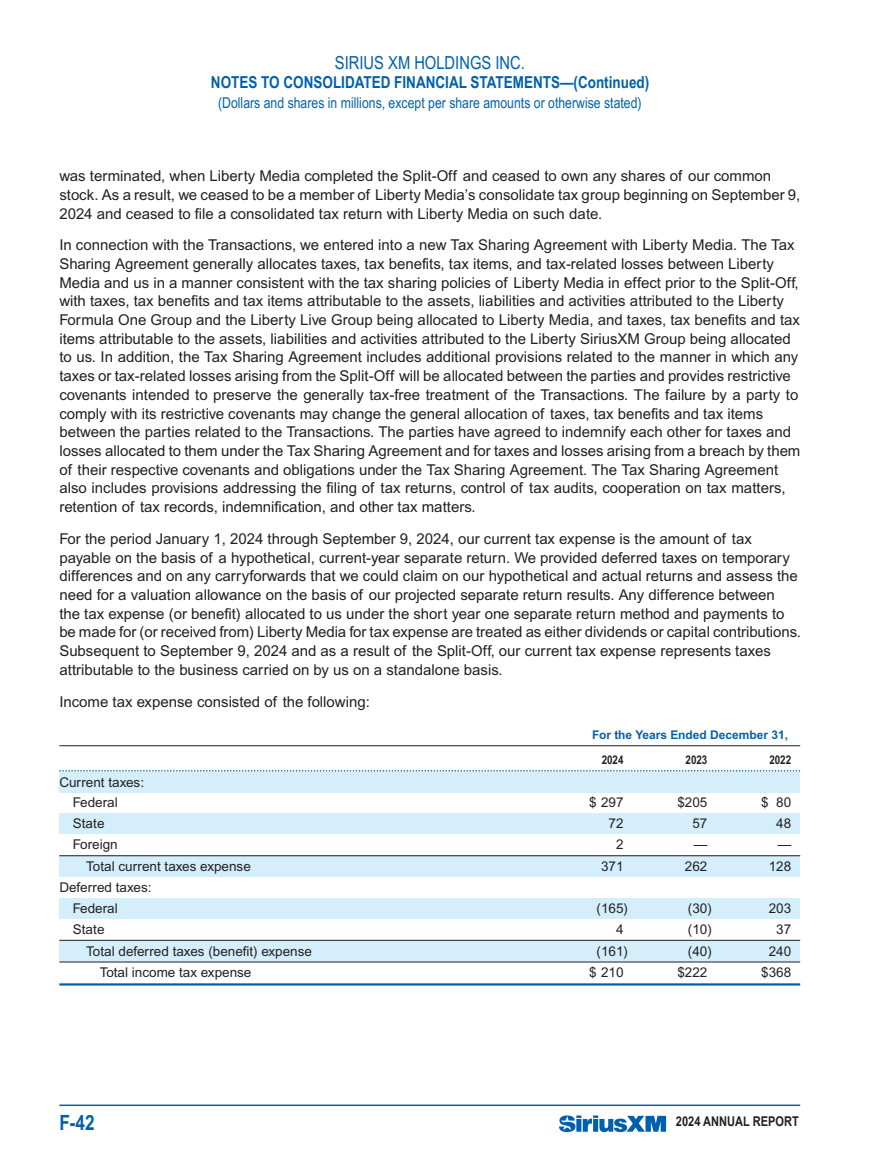
<style>
.page{position:relative;width:891px;height:1161px;background:#fff}
.page>*{position:absolute;margin:0;border:0;box-sizing:border-box;transform-origin:0 0}
.t1{font:700 21px "Nbrlkd Arial Narrow";color:#0160ad}
.t2{font:18px "Wxffjl Arial Narrow";color:#0160ad}
.t3{font:700 16.5px "Nbrlkd Arial Narrow";color:#0160ad}
.t4{font:15px/18.8px "Xltspm Arial MT Pro";color:#231f20}
.t5{font:15px "Wxffjl Arial Narrow";color:#0160ad}
.t6{font:13.5px/21px "Xltspm Arial MT Pro";color:#231f20}
.t7{font:700 13.5px "Nbrlkd Arial Narrow";color:#231f20}
.t8{font:700 12px "Dxjsln Arial MT Pro";color:#0160ad}
.t9{font:700 12px "Nbrlkd Arial Narrow";color:#231f20}
</style>
<div class="page">
<div style="left:59px;top:771px;width:741px;height:22px;background:#d4effb"></div>
<div style="left:59px;top:813px;width:741px;height:21px;background:#d4effb"></div>
<div style="left:59px;top:856px;width:741px;height:21px;background:#d4effb"></div>
<div style="left:59px;top:898px;width:741px;height:21px;background:#d4effb"></div>
<div style="left:59px;top:940px;width:741px;height:22px;background:#d4effb"></div>
<hr style="left:59px;top:745px;width:741px;height:1px;background:#231f20">
<svg style="left:59px;top:770px;width:741px;height:2px"></svg>
<hr style="left:59px;top:855px;width:741px;height:1px;background:#231f20">
<hr style="left:59px;top:940px;width:741px;height:1px;background:#231f20">
<hr style="left:59px;top:962px;width:741px;height:1px;background:#231f20">
<hr style="left:59px;top:983px;width:741px;height:3px;background:#0160ad">
<hr style="left:59px;top:1105px;width:741px;height:1px;background:#0160ad">
<svg style="left:559px;top:1115px;width:107px;height:17px"></svg>
<p class="t2" style="left:335px;top:52px;width:191px">SIRIUS XM HOLDINGS INC.</p>
<p class="t3" style="left:211px;top:73px;width:440px">NOTES TO CONSOLIDATED FINANCIAL STATEMENTS—(Continued)</p>
<p class="t5" style="left:218px;top:94px;width:425px">(Dollars and shares in millions, except per share amounts or otherwise stated)</p>
<p class="t4" style="left:59px;top:168px;width:743px">was terminated, when Liberty Media completed the Split-Off and ceased to own any shares of our common stock. As a result, we ceased to be a member of Liberty Media’s consolidate tax group beginning on September 9,<br>2024 and ceased to file a consolidated tax return with Liberty Media on such date.</p>
<p class="t4" style="left:59px;top:237px;width:743px">In connection with the Transactions, we entered into a new Tax Sharing Agreement with Liberty Media. The Tax Sharing Agreement generally allocates taxes, tax benefits, tax items, and tax-related losses between Liberty Media and us in a manner consistent with the tax sharing policies of Liberty Media in effect prior to the Split-Off, with taxes, tax benefits and tax items attributable to the assets, liabilities and activities attributed to the Liberty Formula One Group and the Liberty Live Group being allocated to Liberty Media, and taxes, tax benefits and tax items attributable to the assets, liabilities and activities attributed to the Liberty SiriusXM Group being allocated to us. In addition, the Tax Sharing Agreement includes additional provisions related to the manner in which any taxes or tax-related losses arising from the Split-Off will be allocated between the parties and provides restrictive covenants intended to preserve the generally tax-free treatment of the Transactions. The failure by a party to comply with its restrictive covenants may change the general allocation of taxes, tax benefits and tax items between the parties related to the Transactions. The parties have agreed to indemnify each other for taxes and losses allocated to them under the Tax Sharing Agreement and for taxes and losses arising from a breach by them of their respective covenants and obligations under the Tax Sharing Agreement. The Tax Sharing Agreement also includes provisions addressing the filing of tax returns, control of tax audits, cooperation on tax matters, retention of tax records, indemnification, and other tax matters.</p>
<p class="t4" style="left:59px;top:531px;width:743px">For the period January 1, 2024 through September 9, 2024, our current tax expense is the amount of tax payable on the basis of a hypothetical, current-year separate return. We provided deferred taxes on temporary differences and on any carryforwards that we could claim on our hypothetical and actual returns and assess the need for a valuation allowance on the basis of our projected separate return results. Any difference between<br>the tax expense (or benefit) allocated to us under the short year one separate return method and payments to be made for (or received from) Liberty Media for tax expense are treated as either dividends or capital contributions.<br>Subsequent to September 9, 2024 and as a result of the Split-Off, our current tax expense represents taxes attributable to the business carried on by us on a standalone basis.</p>
<p class="t4" style="left:59px;top:693px;width:312px">Income tax expense consisted of the following:</p>
<p class="t8" style="left:592px;top:731px;width:197px">For the Years Ended December 31,</p>
<p class="t9" style="left:602px;top:753px;width:23px">2024</p>
<p class="t9" style="left:686px;top:753px;width:23px">2023</p>
<p class="t9" style="left:769px;top:753px;width:23px">2022</p>
<p class="t6" style="left:73px;top:773px;width:73px;text-indent:-13px">Current taxes:<br>Federal</p>
<p class="t6" style="left:589px;top:794px;width:36px">$ 297</p>
<p class="t6" style="left:677px;top:794px;width:31px">$205</p>
<p class="t6" style="left:761px;top:794px;width:31px">$ 80</p>
<p class="t6" style="left:73px;top:815px;width:33px">State</p>
<p class="t6" style="left:609px;top:815px;width:16px">72</p>
<p class="t6" style="left:692px;top:815px;width:16px">57</p>
<p class="t6" style="left:776px;top:815px;width:16px">48</p>
<p class="t6" style="left:73px;top:836px;width:46px">Foreign</p>
<p class="t6" style="left:616px;top:836px;width:9px">2</p>
<p class="t6" style="left:694px;top:836px;width:15px">—</p>
<p class="t6" style="left:778px;top:836px;width:15px">—</p>
<p class="t6" style="left:86px;top:857px;width:166px">Total current taxes expense</p>
<p class="t6" style="left:601px;top:857px;width:24px">371</p>
<p class="t6" style="left:685px;top:857px;width:24px">262</p>
<p class="t6" style="left:769px;top:857px;width:24px">128</p>
<p class="t6" style="left:73px;top:878px;width:80px;text-indent:-13px">Deferred taxes:<br>Federal</p>
<p class="t6" style="left:597px;top:899px;width:33px">(165)</p>
<p class="t6" style="left:688px;top:899px;width:25px">(30)</p>
<p class="t6" style="left:769px;top:899px;width:24px">203</p>
<p class="t6" style="left:73px;top:920px;width:33px">State</p>
<p class="t6" style="left:616px;top:920px;width:9px">4</p>
<p class="t6" style="left:688px;top:920px;width:25px">(10)</p>
<p class="t6" style="left:776px;top:920px;width:16px">37</p>
<p class="t6" style="left:86px;top:942px;width:227px">Total deferred taxes (benefit) expense</p>
<p class="t6" style="left:597px;top:942px;width:33px">(161)</p>
<p class="t6" style="left:688px;top:942px;width:25px">(40)</p>
<p class="t6" style="left:769px;top:942px;width:24px">240</p>
<p class="t6" style="left:100px;top:964px;width:153px">Total income tax expense</p>
<p class="t6" style="left:589px;top:964px;width:36px">$ 210</p>
<p class="t6" style="left:677px;top:964px;width:31px">$222</p>
<p class="t6" style="left:761px;top:964px;width:31px">$368</p>
<h1 class="t1" style="left:59px;top:1110px;width:37px">F-42</h1>
<p class="t7" style="left:676px;top:1114px;width:124px">2024 ANNUAL REPORT</p>
</div>
